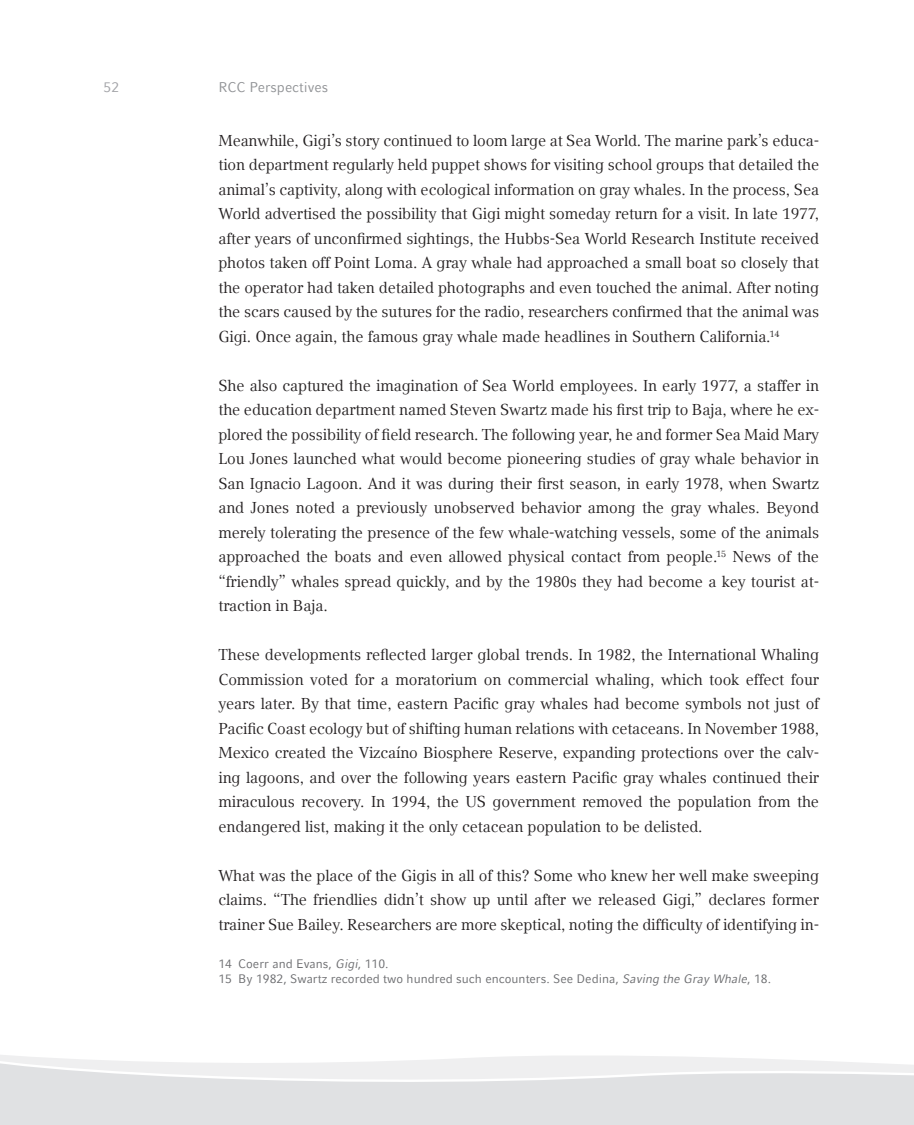
<style>
.page{position:relative;width:914px;height:1125px;background:#fff}
.page>*{position:absolute;margin:0;border:0;box-sizing:border-box;transform-origin:0 0}
.Text{font:15.75px/24.5px "LMU Compatil Text";letter-spacing:-.01em;color:#231f20;text-align:justify}
.t1{font:14px "LMU Compatil Fact";color:#919396}
.t2{font:14px "LMU Compatil Fact";color:#a3a4a8}
.fußnote{font:12.25px "LMU Compatil Fact";color:#6c6d70}
.s1{font-style:italic}
</style>
<div class="page">
<svg style="left:0;top:1055px;width:913px;height:70px;fill:#e0e1e3"></svg>
<p class="t2" style="left:103px;top:79px;width:17px">52</p>
<p class="t1" style="left:218px;top:79px;width:111px">RCC Perspectives</p>
<p class="Text" style="left:218px;top:128px;width:602px">Meanwhile, Gigi’s story continued to loom large at Sea World. The marine park’s educa&shy;tion department regularly held puppet shows for visiting school groups that detailed the animal’s captivity, along with ecological information on gray whales. In the process, Sea World advertised the possibility that Gigi might someday return for a visit. In late 1977, after years of unconfirmed sightings, the Hubbs-Sea World Research Institute received photos taken off Point Loma. A gray whale had approached a small boat so closely that the operator had taken detailed photographs and even touched the animal. After noting the scars caused by the sutures for the radio, researchers confirmed that the animal was Gigi. Once again, the famous gray whale made headlines in Southern California.<sup>14</sup></p>
<p class="Text" style="left:218px;top:373px;width:602px">She also captured the imagination of Sea World employees. In early 1977, a staffer in the education department named Steven Swartz made his first trip to Baja, where he ex&shy;plored the possibility of field research. The following year, he and former Sea Maid Mary Lou Jones launched what would become pioneering studies of gray whale behavior in San Ignacio Lagoon. And it was during their first season, in early 1978, when Swartz and Jones noted a previously unobserved behavior among the gray whales. Beyond merely tolerating the presence of the few whale-watching vessels, some of the animals approached the boats and even allowed physical contact from people.<sup>15</sup> News of the “friendly” whales spread quickly, and by the 1980s they had become a key tourist at&shy;traction in Baja.</p>
<p class="Text" style="left:218px;top:642px;width:602px">These developments reflected larger global trends. In 1982, the International Whaling Commission voted for a moratorium on commercial whaling, which took effect four years later. By that time, eastern Pacific gray whales had become symbols not just of Pacific Coast ecology but of shifting human relations with cetaceans. In November 1988, Mexico created the Vizcaíno Biosphere Reserve, expanding protections over the calv&shy;ing lagoons, and over the following years eastern Pacific gray whales continued their miraculous recovery. In 1994, the US government removed the population from the endangered list, making it the only cetacean population to be delisted.</p>
<p class="Text" style="left:218px;top:863px;width:602px">What was the place of the Gigis in all of this? Some who knew her well make sweeping claims. “The friendlies didn’t show up until after we released Gigi,” declares former trainer Sue Bailey. Researchers are more skeptical, noting the difficulty of identifying in-</p>
<p class="fußnote" style="left:218px;top:956px;width:172px">14 Coerr and Evans, <span class="s1">Gigi</span>, 110.</p>
<p class="fußnote" style="left:218px;top:971px;width:554px">15 By 1982, Swartz recorded two hundred such encounters. See Dedina, <span class="s1">Saving the Gray Whale</span>, 18.</p>
</div>
